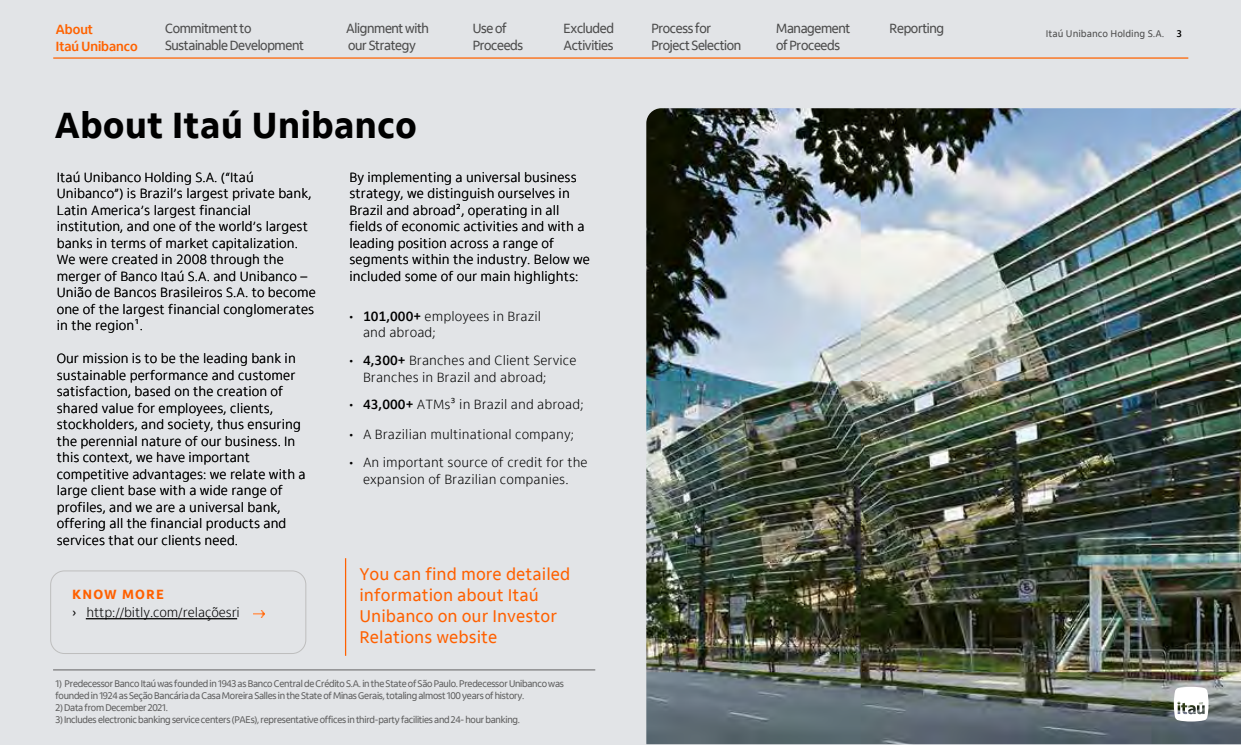
<style>
.page{position:relative;width:1241px;height:745px;background:#fff}
.page>*{position:absolute;margin:0;border:0;box-sizing:border-box;transform-origin:0 0}
.t1{font:800 37.5px "Itau Text Pro";letter-spacing:-.005em;color:#000}
.t2{font:17.5px/21px "Itau Text Pro";color:#ff6000}
.t3{font:300 13.75px/16.5px "Itau Text Pro";letter-spacing:.005em;color:#000}
.t4{font:13.75px/16.5px "Itau Display";letter-spacing:-.025em;color:#4c4c4c}
.t5{font:700 13.75px "Itau Display Pro";color:#ff6200}
.t6{font:10px/12px "Itau Display Pro";letter-spacing:-.025em;color:#606060}
.t7{font:10px "Itau Text Pro";color:#4c4c4c}
.s1{font-weight:700}
.s2{font-weight:800;color:#ff6000}
.s3{font-weight:400}
.s4{font-weight:700;color:#000}
</style>
<div class="page">
<div style="left:0;top:0;width:1240px;height:743px;background:#e2e4e7"></div>
<hr style="left:53px;top:57px;width:1135px;height:2px;background:#ff6200">
<img style="left:646px;top:108px;width:594px;height:635px">
<svg style="left:86px;top:618px;width:151px;height:1px"></svg>
<svg style="left:253px;top:610px;width:12px;height:7px"></svg>
<div style="left:50px;top:570px;width:256px;height:83px;border:1px solid #bebebe;border-radius:14px"></div>
<hr style="left:345px;top:558px;width:1px;height:97px;background:#ff6000">
<hr style="left:53px;top:669px;width:542px;height:1px;background:#606060">
<svg style="left:1173px;top:686px;width:35px;height:35px"></svg>
<p class="t5" style="left:56px;top:22px;width:39px">About</p>
<p class="t5" style="left:56px;top:38px;width:83px">Itaú Unibanco</p>
<p class="t4" style="left:165px;top:20px;width:140px">Commitment to<br>Sustainable Development</p>
<p class="t4" style="left:346px;top:20px;width:84px">Alignment with our Strategy</p>
<p class="t4" style="left:472px;top:20px;width:52px">Use of<br>Proceeds</p>
<p class="t4" style="left:563px;top:20px;width:52px">Excluded<br>Activities</p>
<p class="t4" style="left:651px;top:20px;width:91px">Process for<br>Project Selection</p>
<p class="t4" style="left:776px;top:20px;width:76px">Management of Proceeds</p>
<p class="t4" style="left:889px;top:20px;width:56px">Reporting</p>
<h1 class="t1" style="left:55px;top:103px;width:364px">About Itaú Unibanco</h1>
<p class="t3" style="left:57px;top:169px;width:261px">Itaú Unibanco Holding S.A. (“Itaú Unibanco”) is Brazil’s largest private bank, Latin America’s largest financial institution, and one of the world’s largest banks in terms of market capitalization.<br>We were created in 2008 through the merger of Banco Itaú S.A. and Unibanco – União de Bancos Brasileiros S.A. to become one of the largest financial conglomerates in the region¹.</p>
<p class="t3" style="left:57px;top:350px;width:250px">Our mission is to be the leading bank in sustainable performance and customer satisfaction, based on the creation of shared value for employees, clients, stockholders, and society, thus ensuring the perennial nature of our business. In this context, we have important competitive advantages: we relate with a large client base with a wide range of profiles, and we are a universal bank, offering all the financial products and services that our clients need.</p>
<p class="t3" style="left:349px;top:169px;width:242px">By implementing a universal business strategy, we distinguish ourselves in Brazil and abroad², operating in all fields of economic activities and with a leading position across a range of segments within the industry. Below we included some of our main highlights:</p>
<p class="t3" style="left:363px;top:308px;width:180px;text-indent:-14px">• <span class="s1">101,000+</span> employees in Brazil and abroad;</p>
<p class="t3" style="left:363px;top:352px;width:215px;text-indent:-14px">• <span class="s1">4,300+</span> Branches and Client Service<br>Branches in Brazil and abroad;</p>
<p class="t3" style="left:348px;top:396px;width:236px">• <span class="s1">43,000+</span> ATMs³ in Brazil and abroad;</p>
<p class="t3" style="left:348px;top:426px;width:227px">• A Brazilian multinational company;</p>
<p class="t3" style="left:348px;top:454px;width:240px;text-align:center">• An important source of credit for the expansion of Brazilian companies.</p>
<p class="t2" style="left:359px;top:563px;width:212px">You can find more detailed information about Itaú<br>Unibanco on our Investor<br>Relations website</p>
<p class="t6" style="left:55px;top:677px;width:510px">1) Predecessor Banco Itaú was founded in 1943 as Banco Central de Crédito S.A. in the State of São Paulo. Predecessor Unibanco was founded in 1924 as Seção Bancária da Casa Moreira Salles in the State of Minas Gerais, totaling almost 100 years of history.</p>
<p class="t6" style="left:55px;top:701px;width:114px">2) Data from December 2021.</p>
<p class="t6" style="left:55px;top:713px;width:466px">3) Includes electronic banking service centers (PAEs), representative offices in third-party facilities and 24- hour banking.</p>
<p class="t3" style="left:72px;top:586px;width:169px;line-height:17.5px"><span class="s2">KNOW MORE<br></span><span class="s3">›</span> http://bitly.com/relaçõesri</p>
<p class="t7" style="left:1045px;top:28px;width:138px">Itaú Unibanco Holding S.A. <span class="s4">3</span></p>
</div>
